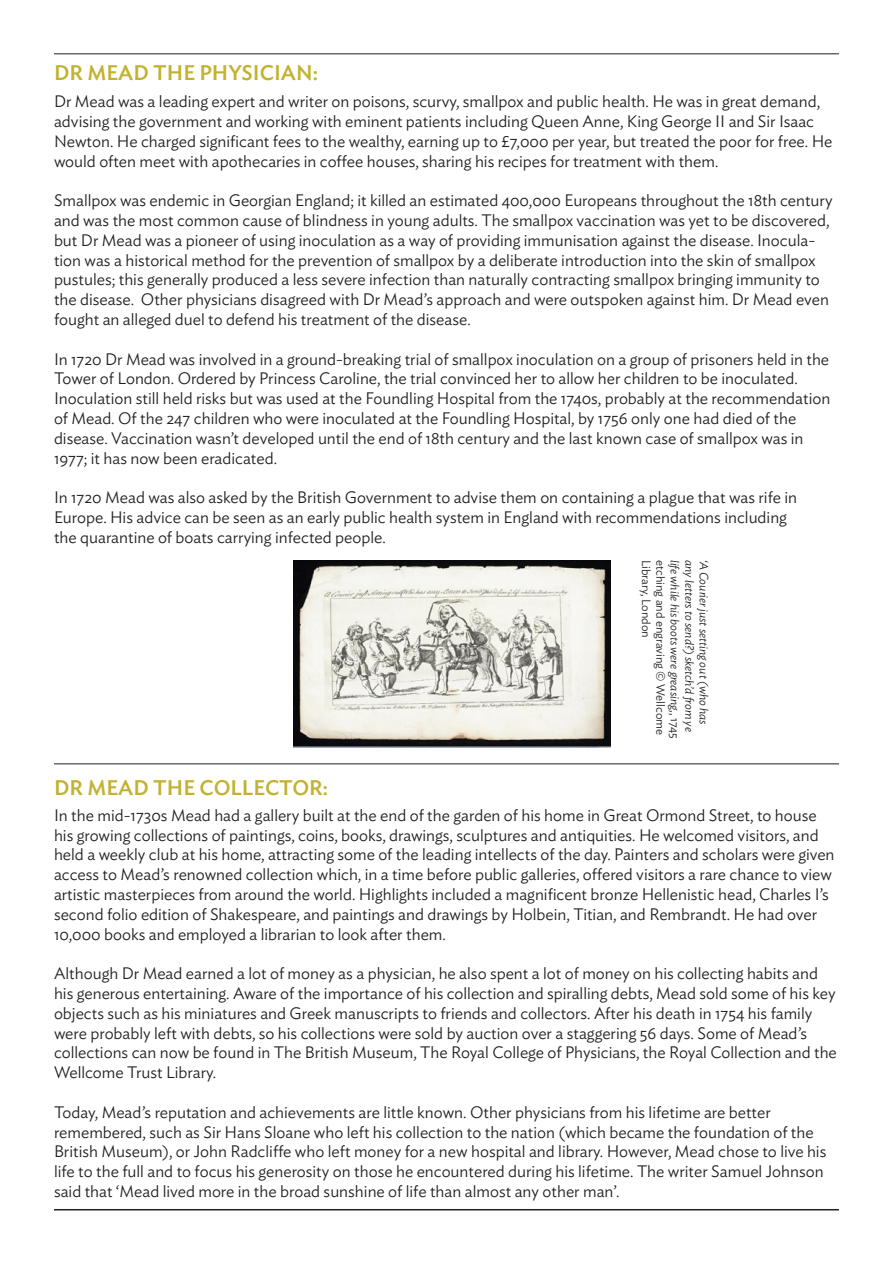
<style>
.page{position:relative;width:893px;height:1263px;background:#fff}
.page>*{position:absolute;margin:0;border:0;box-sizing:border-box;transform-origin:0 0}
.t1{font:500 21px "Ideal Sans";color:#c1b22f}
.t2{font:300 16.5px/19.8px "Ideal Sans";color:#231f20}
.t3{font:italic 300 12px "Ideal Sans";color:#231f20}
.t4{font:300 12px "Ideal Sans";color:#231f20}
.s1{font-style:normal}
</style>
<div class="page">
<hr style="left:54px;top:54px;width:785px;height:1px;background:#231f20">
<hr style="left:54px;top:764px;width:785px;height:1px;background:#231f20">
<hr style="left:54px;top:1209px;width:785px;height:1px;background:#231f20">
<img style="left:294px;top:560px;width:317px;height:187px">
<p class="t1" style="left:54px;top:56px;width:265px">DR MEAD THE PHYSICIAN:</p>
<p class="t2" style="left:54px;top:90px;width:780px">Dr Mead was a leading expert and writer on poisons, scurvy, smallpox and public health. He was in great demand, advising the government and working with eminent patients including Queen Anne, King George II and Sir Isaac Newton. He charged significant fees to the wealthy, earning up to £7,000 per year, but treated the poor for free. He would often meet with apothecaries in coffee houses, sharing his recipes for treatment with them.</p>
<p class="t2" style="left:54px;top:189px;width:780px">Smallpox was endemic in Georgian England; it killed an estimated 400,000 Europeans throughout the 18th century and was the most common cause of blindness in young adults. The smallpox vaccination was yet to be discovered, but Dr Mead was a pioneer of using inoculation as a way of providing immunisation against the disease. Inocula&shy;tion was a historical method for the prevention of smallpox by a deliberate introduction into the skin of smallpox pustules; this generally produced a less severe infection than naturally contracting smallpox bringing immunity to the disease. Other physicians disagreed with Dr Mead’s approach and were outspoken against him. Dr Mead even fought an alleged duel to defend his treatment of the disease.</p>
<p class="t2" style="left:54px;top:348px;width:777px">In 1720 Dr Mead was involved in a ground-breaking trial of smallpox inoculation on a group of prisoners held in the<br>Tower of London. Ordered by Princess Caroline, the trial convinced her to allow her children to be inoculated.</p>
<p class="t2" style="left:54px;top:387px;width:778px">Inoculation still held risks but was used at the Foundling Hospital from the 1740s, probably at the recommendation of Mead. Of the 247 children who were inoculated at the Foundling Hospital, by 1756 only one had died of the</p>
<p class="t2" style="left:54px;top:427px;width:751px">disease. Vaccination wasn’t developed until the end of 18th century and the last known case of smallpox was in<br>1977; it has now been eradicated.</p>
<p class="t2" style="left:54px;top:486px;width:745px">In 1720 Mead was also asked by the British Government to advise them on containing a plague that was rife in</p>
<p class="t2" style="left:54px;top:506px;width:734px">Europe. His advice can be seen as an early public health system in England with recommendations including</p>
<p class="t2" style="left:54px;top:526px;width:333px">the quarantine of boats carrying infected people.</p>
<p class="t3" style="left:684px;top:560px;width:180px;rotate:90deg">life while his boots were greasing<span class="s1">,, 1745</span></p>
<p class="t3" style="left:699px;top:560px;width:173px;rotate:90deg">any letters to send?) sketch’d from ye</p>
<p class="t3" style="left:713px;top:560px;width:166px;rotate:90deg">‘A Courier just setting out (who has</p>
<p class="t4" style="left:655px;top:560px;width:79px;rotate:90deg">Library, London</p>
<p class="t4" style="left:670px;top:560px;width:177px;rotate:90deg">etching and engraving © Wellcome</p>
<p class="t1" style="left:54px;top:771px;width:276px">DR MEAD THE COLLECTOR:</p>
<p class="t2" style="left:54px;top:804px;width:782px">In the mid-1730s Mead had a gallery built at the end of the garden of his home in Great Ormond Street, to house his growing collections of paintings, coins, books, drawings, sculptures and antiquities. He welcomed visitors, and held a weekly club at his home, attracting some of the leading intellects of the day. Painters and scholars were given access to Mead’s renowned collection which, in a time before public galleries, offered visitors a rare chance to view artistic masterpieces from around the world. Highlights included a magnificent bronze Hellenistic head, Charles I’s second folio edition of Shakespeare, and paintings and drawings by Holbein, Titian, and Rembrandt. He had over 10,000 books and employed a librarian to look after them.</p>
<p class="t2" style="left:54px;top:962px;width:784px">Although Dr Mead earned a lot of money as a physician, he also spent a lot of money on his collecting habits and his generous entertaining. Aware of the importance of his collection and spiralling debts, Mead sold some of his key objects such as his miniatures and Greek manuscripts to friends and collectors. After his death in 1754 his family were probably left with debts, so his collections were sold by auction over a staggering 56 days. Some of Mead’s collections can now be found in The British Museum, The Royal College of Physicians, the Royal Collection and the Wellcome Trust Library.</p>
<p class="t2" style="left:54px;top:1101px;width:718px">Today, Mead’s reputation and achievements are little known. Other physicians from his lifetime are better</p>
<p class="t2" style="left:54px;top:1120px;width:774px">remembered, such as Sir Hans Sloane who left his collection to the nation (which became the foundation of the British Museum), or John Radcliffe who left money for a new hospital and library. However, Mead chose to live his life to the full and to focus his generosity on those he encountered during his lifetime. The writer Samuel Johnson said that ‘Mead lived more in the broad sunshine of life than almost any other man’.</p>
</div>
